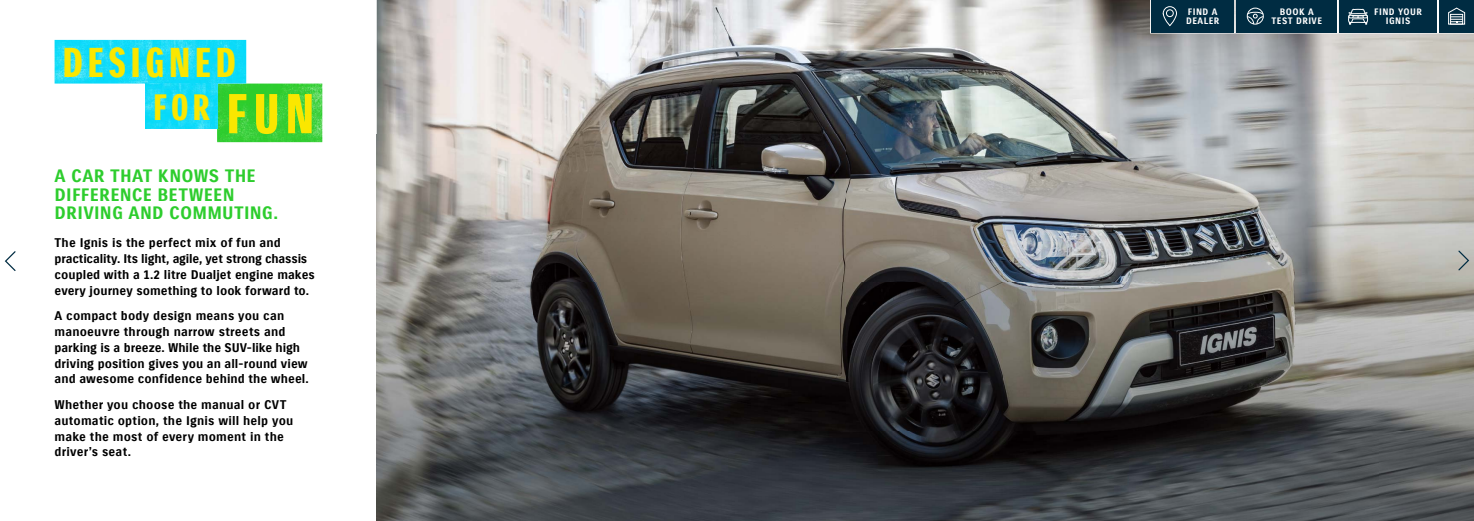
<style>
.page{position:relative;width:1474px;height:521px;background:#fff}
.page>*{position:absolute;margin:0;border:0;box-sizing:border-box;transform-origin:0 0}
.t1{font:54.43px "Suzuki PRO Headline";color:#fae700}
.t2{font:40.51px "Suzuki PRO Headline";letter-spacing:.12em;color:#fae700}
.t3{font:35.7px "Suzuki PRO Headline";color:#fae700}
.t4{font:17.5px/18.4px "Suzuki PRO Bold";letter-spacing:.01em;color:#2dcd2d}
.t5{font:12.25px/15.8px "Suzuki PRO Bold";letter-spacing:.01em;color:#000}
.t6{font:9.1px/9.1px "Suzuki PRO Bold";letter-spacing:.05em;color:#fff;text-align:center}
</style>
<div class="page">
<img style="left:377px;top:0;width:1096px;height:134px">
<img style="left:377px;top:134px;width:1096px;height:387px">
<img style="left:217px;top:84px;width:105px;height:58px">
<img style="left:55px;top:40px;width:191px;height:44px">
<img style="left:145px;top:84px;width:72px;height:44px">
<svg style="left:1150px;top:0;width:323px;height:33px"></svg>
<svg style="left:1458px;top:250px;width:11px;height:20px"></svg>
<svg style="left:5px;top:251px;width:11px;height:20px"></svg>
<h2 class="t2" style="left:63px;top:38px;width:175px">DESIGNED</h2>
<h3 class="t3" style="left:153px;top:86px;width:58px">FOR</h3>
<h1 class="t1" style="left:227px;top:81px;width:89px">FUN</h1>
<h3 class="t4" style="left:55px;top:167px;width:225px">A CAR THAT KNOWS THE<br>DIFFERENCE BETWEEN<br>DRIVING AND COMMUTING.</h3>
<p class="t5" style="left:55px;top:235px;width:262px">The Ignis is the perfect mix of fun and practicality. Its light, agile, yet strong chassis coupled with a 1.2 litre Dualjet engine makes every journey something to look forward to.</p>
<p class="t5" style="left:55px;top:308px;width:256px">A compact body design means you can manoeuvre through narrow streets and parking is a breeze. While the SUV-like high driving position gives you an all-round view and awesome confidence behind the wheel.</p>
<p class="t5" style="left:55px;top:397px;width:240px">Whether you choose the manual or CVT automatic option, the Ignis will help you make the most of every moment in the driver’s seat.</p>
<p class="t6" style="left:1186px;top:8px;width:35px;text-align:left">FIND A<br>DEALER</p>
<p class="t6" style="left:1271px;top:8px;width:52px">BOOK A<br>TEST DRIVE</p>
<p class="t6" style="left:1374px;top:8px;width:49px">FIND YOUR<br>IGNIS</p>
</div>
